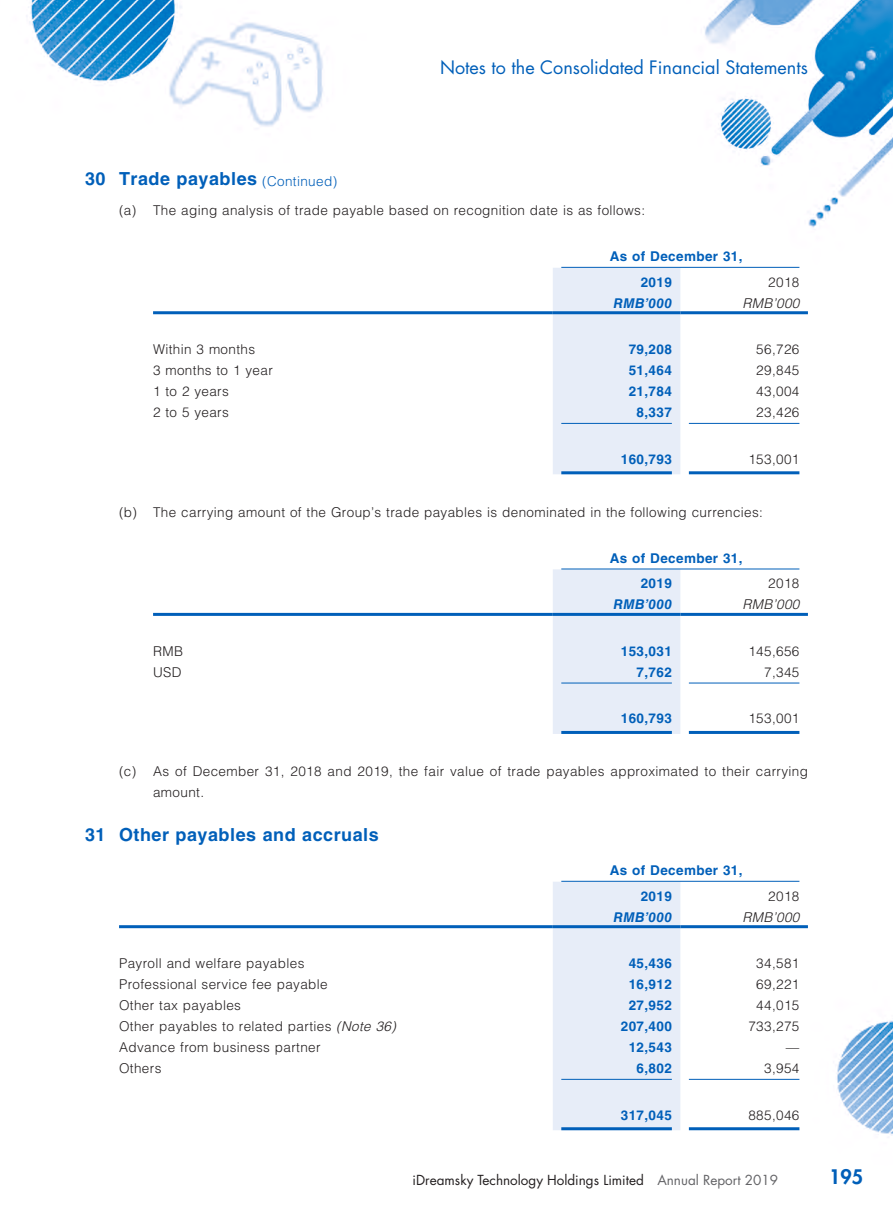
<style>
.page{position:relative;width:893px;height:1212px;background:#fff}
.page>*{position:absolute;margin:0;border:0;box-sizing:border-box;transform-origin:0 0}
.t1{font:800 19.5px "Futura Std";color:#005fb9}
._01_H1{font:700 18px "Helvetica LT Std";letter-spacing:.03em;color:#005fb9}
.t2{font:18px "Futura Std";color:#005fb9}
._00_txt{font:300 13.5px/21px "Helvetica LT Std";letter-spacing:.03em;color:#231f20}
._50a_Table_txt_sub{font:300 13.5px "Helvetica LT Std";letter-spacing:.03em;color:#231f20}
._50_Table_txt{font:700 13.5px "Helvetica LT Std";letter-spacing:.03em;color:#005fb9}
._50_Table_txt-2{font:300 13.5px "Helvetica LT Std";letter-spacing:.03em;color:#231f20}
.t3{font:13.5px "Futura Std";color:#231f20}
._50_Table_txt-3{font:italic 700 13.5px "Helvetica LT Std";letter-spacing:.03em;color:#005fb9}
._50_Table_txt-4{font:italic 300 13.5px "Helvetica LT Std";letter-spacing:.03em;color:#231f20}
.s1{font-weight:300;font-size:13.5px}
.s2{font-style:italic}
.s3{color:#636366}
</style>
<div class="page">
<img style="left:29px;top:0;width:864px;height:1135px">
<div style="left:553px;top:268px;width:127px;height:206px;background:#e7edf8"></div>
<hr style="left:561px;top:267px;width:238px;height:1px;background:#005fb9">
<hr style="left:153px;top:311px;width:400px;height:3px;background:#005fb9">
<hr style="left:553px;top:311px;width:127px;height:3px;background:#005fb9">
<hr style="left:680px;top:311px;width:128px;height:3px;background:#005fb9">
<hr style="left:561px;top:423px;width:111px;height:1px;background:#005fb9">
<hr style="left:689px;top:423px;width:110px;height:1px;background:#005fb9">
<hr style="left:561px;top:471px;width:111px;height:3px;background:#005fb9">
<hr style="left:689px;top:471px;width:110px;height:3px;background:#005fb9">
<div style="left:553px;top:569px;width:127px;height:165px;background:#e7edf8"></div>
<hr style="left:561px;top:569px;width:238px;height:1px;background:#005fb9">
<hr style="left:153px;top:613px;width:400px;height:3px;background:#005fb9">
<hr style="left:553px;top:613px;width:127px;height:3px;background:#005fb9">
<hr style="left:680px;top:613px;width:128px;height:3px;background:#005fb9">
<hr style="left:561px;top:683px;width:111px;height:1px;background:#005fb9">
<hr style="left:689px;top:683px;width:110px;height:1px;background:#005fb9">
<hr style="left:561px;top:731px;width:111px;height:3px;background:#005fb9">
<hr style="left:689px;top:731px;width:110px;height:3px;background:#005fb9">
<div style="left:553px;top:882px;width:127px;height:248px;background:#e7edf8"></div>
<hr style="left:561px;top:881px;width:238px;height:1px;background:#005fb9">
<hr style="left:119px;top:925px;width:434px;height:3px;background:#005fb9">
<hr style="left:553px;top:925px;width:127px;height:3px;background:#005fb9">
<hr style="left:680px;top:925px;width:128px;height:3px;background:#005fb9">
<hr style="left:561px;top:1079px;width:111px;height:1px;background:#005fb9">
<hr style="left:689px;top:1079px;width:110px;height:1px;background:#005fb9">
<hr style="left:561px;top:1127px;width:111px;height:3px;background:#005fb9">
<hr style="left:689px;top:1127px;width:110px;height:3px;background:#005fb9">
<h2 class="t2" style="left:440px;top:56px;width:369px">Notes to the Consolidated Financial Statements</h2>
<p class="_01_H1" style="left:85px;top:168px;width:254px">30 Trade payables <span class="s1">(Continued)</span></p>
<p class="_00_txt" style="left:119px;top:200px;width:528px">(a) The aging analysis of trade payable based on recognition date is as follows:</p>
<p class="_50_Table_txt" style="left:610px;top:248px;width:134px">As of December 31,</p>
<p class="_50_Table_txt" style="left:641px;top:274px;width:33px">2019</p>
<p class="_50_Table_txt-2" style="left:768px;top:274px;width:33px">2018</p>
<p class="_50_Table_txt-3" style="left:613px;top:295px;width:60px">RMB’000</p>
<p class="_50_Table_txt-4" style="left:742px;top:295px;width:59px">RMB’000</p>
<p class="_50a_Table_txt_sub" style="left:153px;top:341px;width:104px">Within 3 months</p>
<p class="_50_Table_txt" style="left:629px;top:341px;width:45px">79,208</p>
<p class="_50_Table_txt-2" style="left:756px;top:341px;width:45px">56,726</p>
<p class="_50a_Table_txt_sub" style="left:153px;top:362px;width:121px">3 months to 1 year</p>
<p class="_50_Table_txt" style="left:629px;top:362px;width:45px">51,464</p>
<p class="_50_Table_txt-2" style="left:756px;top:362px;width:45px">29,845</p>
<p class="_50a_Table_txt_sub" style="left:153px;top:383px;width:77px">1 to 2 years</p>
<p class="_50_Table_txt" style="left:629px;top:383px;width:45px">21,784</p>
<p class="_50_Table_txt-2" style="left:756px;top:383px;width:45px">43,004</p>
<p class="_50a_Table_txt_sub" style="left:153px;top:404px;width:77px">2 to 5 years</p>
<p class="_50_Table_txt" style="left:637px;top:404px;width:37px">8,337</p>
<p class="_50_Table_txt-2" style="left:756px;top:404px;width:45px">23,426</p>
<p class="_50_Table_txt" style="left:621px;top:451px;width:53px">160,793</p>
<p class="_50_Table_txt-2" style="left:748px;top:451px;width:53px">153,001</p>
<p class="_00_txt" style="left:119px;top:501px;width:645px">(b) The carrying amount of the Group’s trade payables is denominated in the following currencies:</p>
<p class="_50_Table_txt" style="left:610px;top:550px;width:134px">As of December 31,</p>
<p class="_50_Table_txt" style="left:641px;top:575px;width:33px">2019</p>
<p class="_50_Table_txt-2" style="left:768px;top:575px;width:33px">2018</p>
<p class="_50_Table_txt-3" style="left:613px;top:596px;width:60px">RMB’000</p>
<p class="_50_Table_txt-4" style="left:742px;top:596px;width:59px">RMB’000</p>
<p class="_50a_Table_txt_sub" style="left:153px;top:643px;width:32px">RMB</p>
<p class="_50_Table_txt" style="left:621px;top:643px;width:53px">153,031</p>
<p class="_50_Table_txt-2" style="left:748px;top:643px;width:53px">145,656</p>
<p class="_50a_Table_txt_sub" style="left:153px;top:664px;width:30px">USD</p>
<p class="_50_Table_txt" style="left:637px;top:664px;width:37px">7,762</p>
<p class="_50_Table_txt-2" style="left:764px;top:664px;width:37px">7,345</p>
<p class="_50_Table_txt" style="left:621px;top:710px;width:53px">160,793</p>
<p class="_50_Table_txt-2" style="left:748px;top:710px;width:53px">153,001</p>
<p class="_00_txt" style="left:153px;top:761px;width:656px;text-indent:-34px">(c) As of December 31, 2018 and 2019, the fair value of trade payables approximated to their carrying amount.</p>
<p class="_01_H1" style="left:85px;top:823px;width:295px">31 Other payables and accruals</p>
<p class="_50_Table_txt" style="left:610px;top:862px;width:134px">As of December 31,</p>
<p class="_50_Table_txt" style="left:641px;top:888px;width:33px">2019</p>
<p class="_50_Table_txt-2" style="left:768px;top:887px;width:33px">2018</p>
<p class="_50_Table_txt-3" style="left:613px;top:909px;width:60px">RMB’000</p>
<p class="_50_Table_txt-4" style="left:742px;top:908px;width:59px">RMB’000</p>
<p class="_50a_Table_txt_sub" style="left:119px;top:955px;width:187px">Payroll and welfare payables</p>
<p class="_50_Table_txt" style="left:629px;top:955px;width:45px">45,436</p>
<p class="_50_Table_txt-2" style="left:756px;top:955px;width:45px">34,581</p>
<p class="_50a_Table_txt_sub" style="left:119px;top:976px;width:210px">Professional service fee payable</p>
<p class="_50_Table_txt" style="left:629px;top:976px;width:45px">16,912</p>
<p class="_50_Table_txt-2" style="left:756px;top:976px;width:45px">69,221</p>
<p class="_50a_Table_txt_sub" style="left:119px;top:997px;width:123px">Other tax payables</p>
<p class="_50_Table_txt" style="left:629px;top:997px;width:45px">27,952</p>
<p class="_50_Table_txt-2" style="left:756px;top:997px;width:45px">44,015</p>
<p class="_50a_Table_txt_sub" style="left:119px;top:1018px;width:278px">Other payables to related parties <span class="s2">(Note 36)</span></p>
<p class="_50_Table_txt" style="left:621px;top:1018px;width:53px">207,400</p>
<p class="_50_Table_txt-2" style="left:748px;top:1018px;width:53px">733,275</p>
<p class="_50a_Table_txt_sub" style="left:119px;top:1039px;width:203px">Advance from business partner</p>
<p class="_50_Table_txt" style="left:629px;top:1039px;width:45px">12,543</p>
<p class="_50_Table_txt-2" style="left:786px;top:1039px;width:15px">—</p>
<p class="_50a_Table_txt_sub" style="left:119px;top:1060px;width:44px">Others</p>
<p class="_50_Table_txt" style="left:637px;top:1060px;width:37px">6,802</p>
<p class="_50_Table_txt-2" style="left:764px;top:1060px;width:37px">3,954</p>
<p class="_50_Table_txt" style="left:621px;top:1107px;width:53px">317,045</p>
<p class="_50_Table_txt-2" style="left:748px;top:1106px;width:53px">885,046</p>
<p class="t3" style="left:413px;top:1171px;width:367px">iDreamsky Technology Holdings Limited <span class="s3">Annual Report 2019</span></p>
<h1 class="t1" style="left:829px;top:1164px;width:36px">195</h1>
</div>
